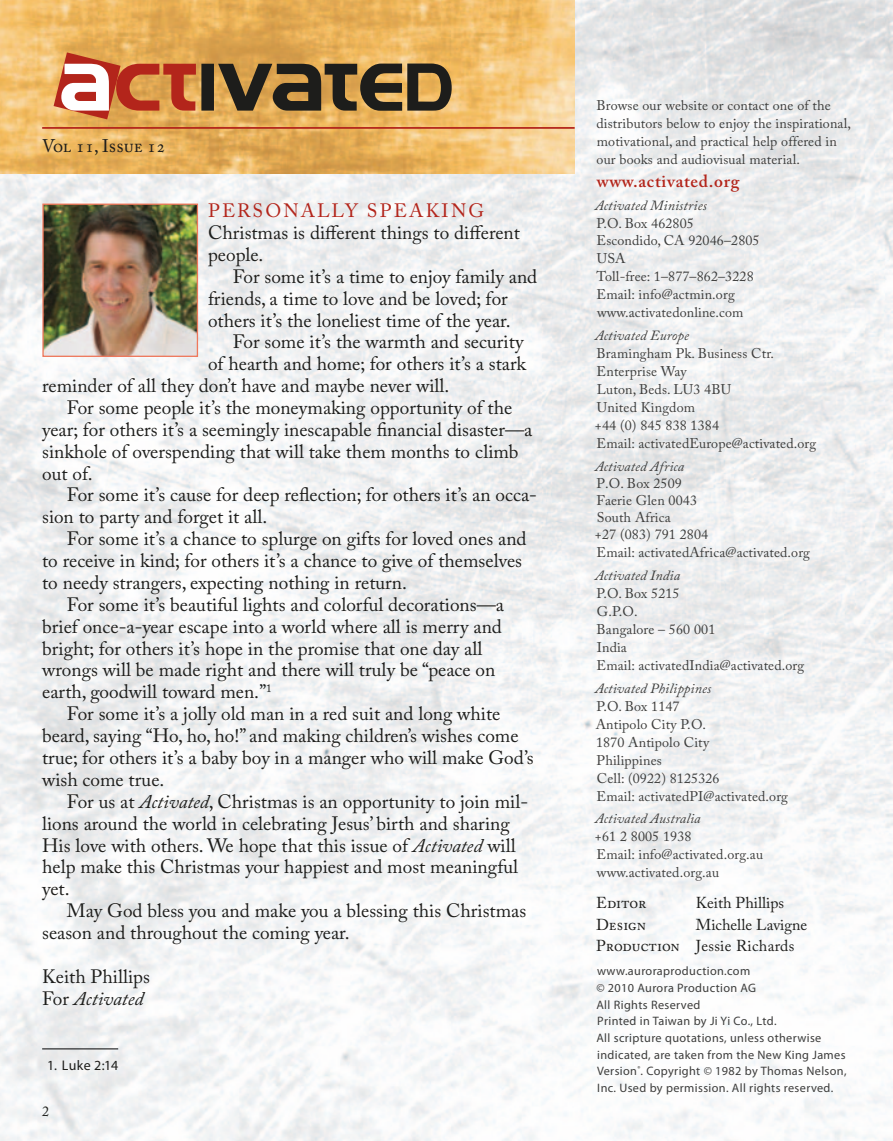
<style>
.page{position:relative;width:893px;height:1141px;background:#fff}
.page>*{position:absolute;margin:0;border:0;box-sizing:border-box;transform-origin:0 0}
.t1{font:19.25px/21.9px "Adobe Caslon Pro";color:#1d1d1b}
.t2{font:19.25px "Adobe Caslon Pro";letter-spacing:.115em;color:#b3251b}
.t3{font:18.2px "Adobe Caslon Pro";letter-spacing:-.005em;color:#1d1d1b}
.t4{font:600 17.5px "Adobe Caslon Pro";letter-spacing:.04em;color:#b3251b}
.t5{font:15.75px/21.9px "Adobe Caslon Pro";color:#1d1d1b}
.t6{font:14px/17.8px "Adobe Caslon Pro";letter-spacing:.01em;color:#3d3d3c}
.t7{font:italic 14px "Adobe Caslon Pro";letter-spacing:.01em;color:#3d3d3c}
.t8{font:14px "Myriad Pro";letter-spacing:.02em;color:#1d1d1b}
.t9{font:14px "Adobe Caslon Pro";color:#1d1d1b}
.t10{font:12.25px/16.6px "Myriad Pro";letter-spacing:.03em;color:#3d3d3c}
.s1{font-style:italic}
</style>
<div class="page">
<img style="left:0;top:0;width:893px;height:1141px">
<img style="left:0;top:0;width:574px;height:173px">
<img style="left:44px;top:206px;width:152px;height:149px">
<div style="left:42px;top:204px;width:156px;height:153px;border:1px solid #ef785c"></div>
<hr style="left:42px;top:127px;width:533px;height:2px;background:#b3251b">
<svg style="left:54px;top:52px;width:398px;height:67px;background:#ac7c4b"></svg>
<hr style="left:42px;top:1048px;width:76px;height:1px;background:#010203">
<p class="t3" style="left:42px;top:135px;width:125px">Vol 11, Issue 12</p>
<p class="t2" style="left:208px;top:199px;width:278px">PERSONALLY SPEAKING</p>
<p class="t1" style="left:208px;top:221px;width:313px">Christmas is different things to different people.</p>
<p class="t1" style="left:208px;top:265px;width:331px;text-indent:25px">For some it’s a time to enjoy family and friends, a time to love and be loved; for others it’s the loneliest time of the year.</p>
<p class="t1" style="left:233px;top:331px;width:292px">For some it’s the warmth and security</p>
<p class="t1" style="left:208px;top:353px;width:320px">of hearth and home; for others it’s a stark</p>
<p class="t1" style="left:42px;top:375px;width:409px">reminder of all they don’t have and maybe never will.</p>
<p class="t1" style="left:67px;top:396px;width:447px">For some people it’s the moneymaking opportunity of the</p>
<p class="t1" style="left:42px;top:418px;width:492px">year; for others it’s a seemingly inescapable financial disaster—a</p>
<p class="t1" style="left:42px;top:440px;width:478px">sinkhole of overspending that will take them months to climb</p>
<p class="t1" style="left:42px;top:462px;width:52px">out of.</p>
<p class="t1" style="left:67px;top:484px;width:472px">For some it’s cause for deep reflection; for others it’s an occa-</p>
<p class="t1" style="left:42px;top:506px;width:227px">sion to party and forget it all.</p>
<p class="t1" style="left:67px;top:528px;width:461px">For some it’s a chance to splurge on gifts for loved ones and</p>
<p class="t1" style="left:42px;top:549px;width:481px">to receive in kind; for others it’s a chance to give of themselves</p>
<p class="t1" style="left:42px;top:571px;width:366px">to needy strangers, expecting nothing in return.</p>
<p class="t1" style="left:67px;top:593px;width:439px">For some it’s beautiful lights and colorful decorations—a</p>
<p class="t1" style="left:42px;top:615px;width:461px">brief once-a-year escape into a world where all is merry and</p>
<p class="t1" style="left:42px;top:637px;width:442px">bright; for others it’s hope in the promise that one day all</p>
<p class="t1" style="left:42px;top:659px;width:455px">wrongs will be made right and there will truly be “peace on</p>
<p class="t1" style="left:42px;top:681px;width:231px">earth, goodwill toward men.”<sup>1</sup></p>
<p class="t1" style="left:67px;top:703px;width:435px">For some it’s a jolly old man in a red suit and long white</p>
<p class="t1" style="left:42px;top:725px;width:478px">beard, saying “Ho, ho, ho!” and making children’s wishes come</p>
<p class="t1" style="left:42px;top:746px;width:493px">true; for others it’s a baby boy in a manger who will make God’s</p>
<p class="t1" style="left:42px;top:768px;width:124px">wish come true.</p>
<p class="t1" style="left:67px;top:790px;width:463px">For us at <span class="s1">Activated</span>, Christmas is an opportunity to join mil-</p>
<p class="t1" style="left:42px;top:812px;width:469px">lions around the world in celebrating Jesus’ birth and sharing</p>
<p class="t1" style="left:42px;top:834px;width:475px">His love with others. We hope that this issue of <span class="s1">Activated</span> will</p>
<p class="t1" style="left:42px;top:856px;width:477px">help make this Christmas your happiest and most meaningful</p>
<p class="t1" style="left:42px;top:878px;width:29px">yet.</p>
<p class="t1" style="left:67px;top:900px;width:461px">May God bless you and make you a blessing this Christmas</p>
<p class="t1" style="left:42px;top:921px;width:309px">season and throughout the coming year.</p>
<p class="t1" style="left:42px;top:965px;width:109px">Keith Phillips<br>For <span class="s1">Activated</span></p>
<p class="t8" style="left:47px;top:1057px;width:73px">1. Luke 2:14</p>
<p class="t9" style="left:42px;top:1103px;width:8px">2</p>
<p class="t6" style="left:596px;top:96px;width:256px">Browse our website or contact one of the distributors below to enjoy the inspirational, motivational, and practical help offered in our books and audiovisual material.</p>
<p class="t4" style="left:597px;top:170px;width:144px">www.activated.org</p>
<p class="t7" style="left:595px;top:197px;width:113px">Activated Ministries</p>
<p class="t6" style="left:596px;top:214px;width:165px">P.O. Box 462805<br>Escondido, CA 92046–2805<br>USA<br>Toll-free: 1–877–862–3228<br>Email: info@actmin.org www.activatedonline.com</p>
<p class="t7" style="left:595px;top:327px;width:95px">Activated Europe</p>
<p class="t6" style="left:595px;top:344px;width:223px">Bramingham Pk. Business Ctr.<br>Enterprise Way<br>Luton, Beds. LU3 4BU<br>United Kingdom<br>+44 (0) 845 838 1384<br>Email: activatedEurope@activated.org</p>
<p class="t7" style="left:595px;top:458px;width:91px">Activated Africa</p>
<p class="t6" style="left:595px;top:474px;width:217px;line-height:17.3px">P.O. Box 2509<br>Faerie Glen 0043<br>South Africa<br>+27 (083) 791 2804<br>Email: activatedAfrica@activated.org</p>
<p class="t7" style="left:595px;top:567px;width:86px">Activated India</p>
<p class="t6" style="left:597px;top:584px;width:209px">P.O. Box 5215<br>G.P.O.<br>Bangalore – 560 001<br>India<br>Email: activatedIndia@activated.org</p>
<p class="t7" style="left:595px;top:680px;width:118px">Activated Philippines</p>
<p class="t6" style="left:596px;top:697px;width:194px">P.O. Box 1147<br>Antipolo City P.O.<br>1870 Antipolo City<br>Philippines<br>Cell: (0922) 8125326<br>Email: activatedPI@activated.org</p>
<p class="t7" style="left:595px;top:810px;width:107px">Activated Australia</p>
<p class="t6" style="left:595px;top:828px;width:170px">+61 2 8005 1938<br>Email: info@activated.org.au www.activated.org.au</p>
<p class="t5" style="left:596px;top:891px;width:52px">Editor</p>
<p class="t5" style="left:696px;top:891px;width:90px">Keith Phillips</p>
<p class="t5" style="left:596px;top:913px;width:51px">Design</p>
<p class="t5" style="left:596px;top:913px;width:213px;text-indent:100px">Michelle Lavigne<br>Production Jessie Richards</p>
<p class="t10" style="left:596px;top:963px;width:252px">www.auroraproduction.com<br>© 2010 Aurora Production AG<br>All Rights Reserved<br>Printed in Taiwan by Ji Yi Co., Ltd.<br>All scripture quotations, unless otherwise indicated, are taken from the New King James Version<sup>®</sup>. Copyright © 1982 by Thomas Nelson, Inc. Used by permission. All rights reserved.</p>
</div>
